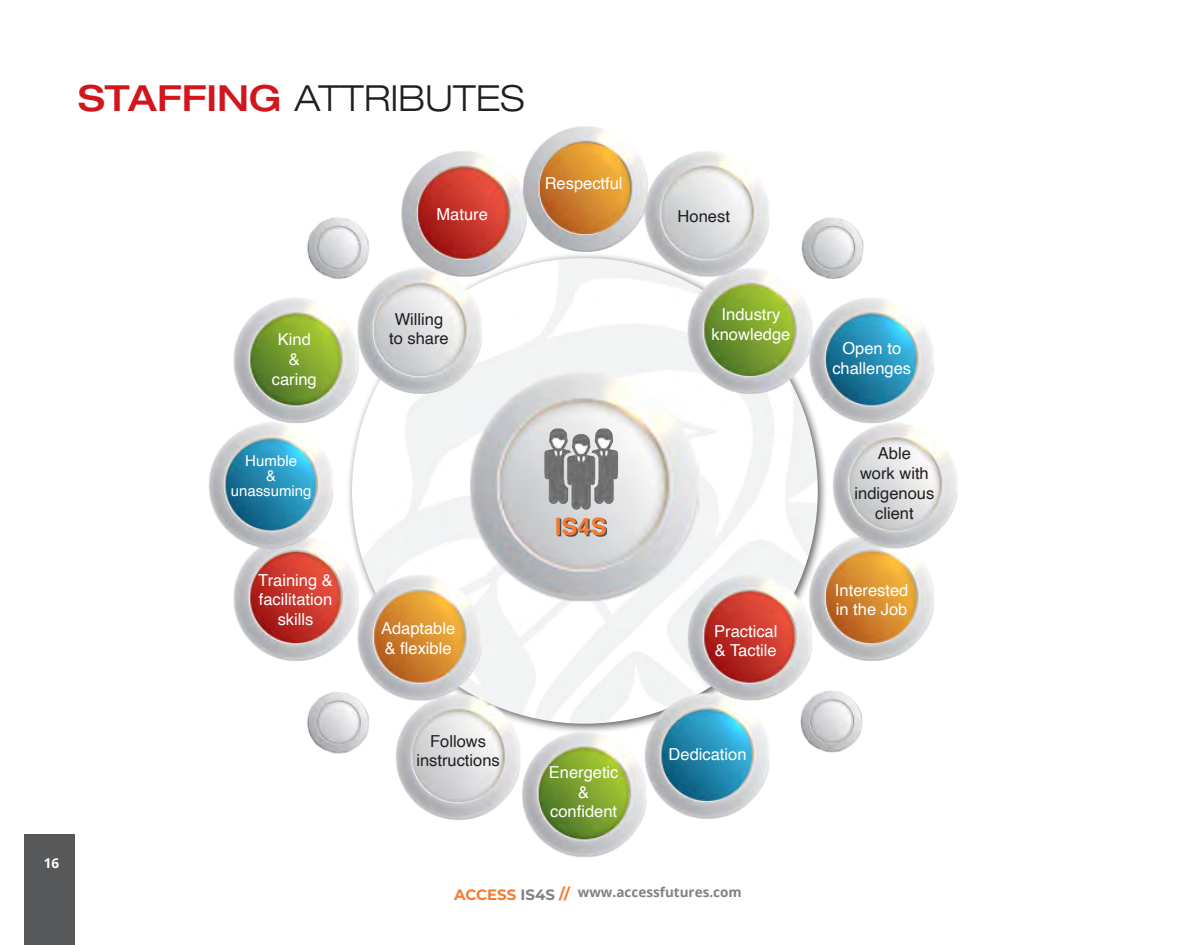
<style>
.page{position:relative;width:1202px;height:945px;background:#fff}
.page>*{position:absolute;margin:0;border:0;box-sizing:border-box;transform-origin:0 0}
.MAIN_PHASE_-0_2_Sub{font:300 expanded 36px "Helvetica Neue LT Pro";color:#231f20}
.t1{font:700 24px "Helvetica";color:#f47b31}
.t2{font:16.5px/19.8px "Helvetica";color:#fff;text-align:center}
.t3{font:16.5px/19.8px "Helvetica";color:#231f20;text-align:center}
.t4{font:15px "Helvetica";color:#fff}
.t5{font:700 13.5px "Open Sans";color:#808285}
.Text_04_white{font:700 13.5px "Open Sans";color:#fff}
.s1{font-weight:500;color:#d2161e}
.s2{font-family:"Montserrat";font-size:15px;color:#f47b31}
.s3{font-family:"Montserrat";font-size:15px}
</style>
<div class="page">
<img style="left:209px;top:126px;width:749px;height:731px">
<div style="left:24px;top:834px;width:51px;height:111px;background:#57585a"></div>
<img style="left:543px;top:429px;width:76px;height:82px">
<div style="left:557px;top:518px;width:50px;height:18px;background:#231f20;opacity:.75"></div>
<p class="MAIN_PHASE_-0_2_Sub" style="left:78px;top:76px;width:448px"><span class="s1">STAFFING</span> ATTRIBUTES</p>
<p class="t2" style="left:436px;top:205px;width:53px">Mature</p>
<p class="t2" style="left:544px;top:174px;width:79px">Respectful</p>
<p class="t3" style="left:677px;top:207px;width:54px">Honest</p>
<p class="Text_04_white" style="left:49px;top:853px;width:6px">i</p>
<p class="Text_04_white" style="left:44px;top:853px;width:17px">16</p>
<p class="t3" style="left:395px;top:309px;width:50px">Willing</p>
<p class="t2" style="left:278px;top:330px;width:35px">Kind</p>
<p class="t3" style="left:389px;top:329px;width:61px">to share</p>
<p class="t2" style="left:289px;top:350px;width:13px">&amp;</p>
<p class="t2" style="left:272px;top:370px;width:46px">caring</p>
<p class="t4" style="left:245px;top:450px;width:53px">Humble</p>
<p class="t4" style="left:266px;top:465px;width:12px">&amp;</p>
<p class="t4" style="left:231px;top:480px;width:82px">unassuming</p>
<p class="t2" style="left:258px;top:570px;width:76px">Training &amp;</p>
<p class="t2" style="left:259px;top:590px;width:75px">facilitation skills</p>
<p class="t2" style="left:381px;top:619px;width:76px">Adaptable</p>
<p class="t2" style="left:385px;top:639px;width:68px">&amp; flexible</p>
<p class="t3" style="left:430px;top:731px;width:57px">Follows</p>
<p class="t3" style="left:416px;top:751px;width:85px">instructions</p>
<p class="t1" style="left:555px;top:512px;width:54px">IS4S</p>
<p class="t2" style="left:549px;top:763px;width:71px">Energetic</p>
<p class="t2" style="left:578px;top:782px;width:13px">&amp;</p>
<p class="t2" style="left:550px;top:802px;width:68px">confident</p>
<p class="t2" style="left:711px;top:305px;width:80px">Industry knowledge</p>
<p class="t2" style="left:714px;top:621px;width:65px">Practical</p>
<p class="t2" style="left:714px;top:641px;width:64px">&amp; Tactile</p>
<p class="t2" style="left:668px;top:745px;width:79px">Dedication</p>
<p class="t5" style="left:454px;top:882px;width:289px"><span class="s2">ACCESS</span> <span class="s3">IS4S</span> <span class="s2">//</span> www.accessfutures.com</p>
<p class="t2" style="left:832px;top:339px;width:80px">Open to challenges</p>
<p class="t3" style="left:854px;top:444px;width:81px">Able<br>work with indigenous client</p>
<p class="t2" style="left:835px;top:581px;width:75px;text-align:left">Interested in the Job</p>
</div>
